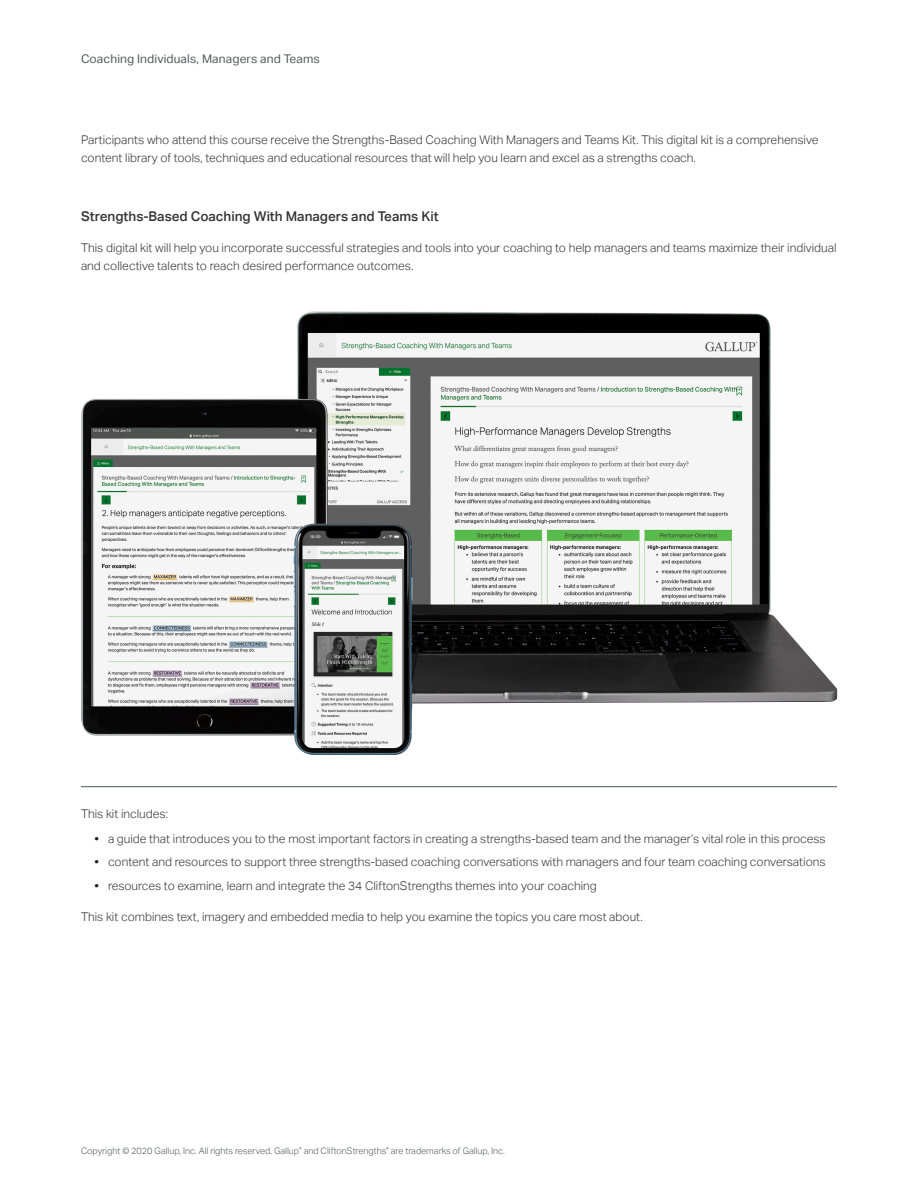
<style>
.page{position:relative;width:918px;height:1188px;background:#fff}
.page>*{position:absolute;margin:0;border:0;box-sizing:border-box;transform-origin:0 0}
.body_bold{font:500 13.5px "Aktiv Grotesk";color:#353434}
.body{font:300 12px/18px "Aktiv Grotesk";color:#353434}
.list_bullet_1{font:300 12px "Aktiv Grotesk";color:#353434}
.t1{font:12px "Aktiv Grotesk";letter-spacing:.01em;color:#54575a}
.t2{font:300 9px "Aktiv Grotesk";color:#54575a}
.s1{font-weight:500;color:#222}
</style>
<div class="page">
<hr style="left:81px;top:786px;width:756px;height:1px;background:#54575a">
<img style="left:81px;top:311px;width:756px;height:444px">
<p class="t1" style="left:81px;top:51px;width:240px">Coaching Individuals, Managers and Teams</p>
<p class="body" style="left:81px;top:130px;width:739px">Participants who attend this course receive the Strengths-Based Coaching With Managers and Teams Kit. This digital kit is a comprehensive content library of tools, techniques and educational resources that will help you learn and excel as a strengths coach.</p>
<p class="body_bold" style="left:81px;top:208px;width:359px">Strengths-Based Coaching With Managers and Teams Kit</p>
<p class="body" style="left:81px;top:239px;width:757px">This digital kit will help you incorporate successful strategies and tools into your coaching to help managers and teams maximize their individual and collective talents to reach desired performance outcomes.</p>
<p class="body" style="left:81px;top:805px;width:89px">This kit includes:</p>
<p class="list_bullet_1" style="left:94px;top:832px;width:733px"><span class="s1">•</span> a guide that introduces you to the most important factors in creating a strengths-based team and the manager’s vital role in this process</p>
<p class="list_bullet_1" style="left:94px;top:855px;width:733px"><span class="s1">•</span> content and resources to support three strengths-based coaching conversations with managers and four team coaching conversations</p>
<p class="list_bullet_1" style="left:94px;top:878px;width:504px"><span class="s1">•</span> resources to examine, learn and integrate the 34 CliftonStrengths themes into your coaching</p>
<p class="body" style="left:81px;top:908px;width:563px">This kit combines text, imagery and embedded media to help you examine the topics you care most about.</p>
<p class="t2" style="left:81px;top:1146px;width:425px">Copyright © 2020 Gallup, Inc. All rights reserved. Gallup<sup>®</sup> and CliftonStrengths<sup>®</sup> are trademarks of Gallup, Inc.</p>
</div>
